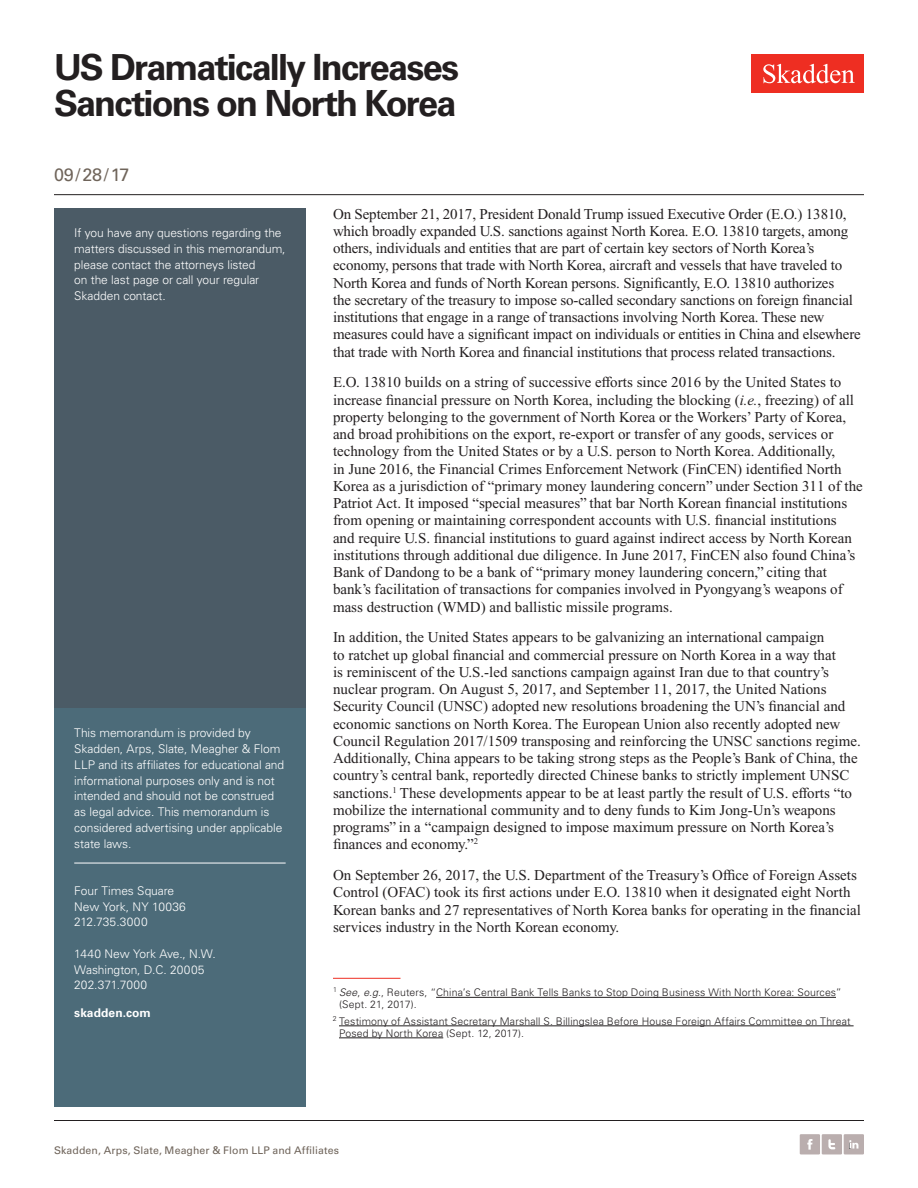
<style>
.page{position:relative;width:918px;height:1188px;background:#fff}
.page>*{position:absolute;margin:0;border:0;box-sizing:border-box;transform-origin:0 0}
.t1{font:700 36px/36px "Univers LT Std";letter-spacing:-.05em;color:#231f20}
.t2{font:18px "Univers LT Std";color:#6f645a}
.Main_Body{font:15px/17.2px "Times New Roman PS Std";color:#231f20}
.Sidebar_body_rule_be{font:300 12px/15.8px "Univers LT Std";letter-spacing:-.005em;color:#fff}
.t3{font:700 12px "Univers LT Std";letter-spacing:.01em;color:#fff}
.Footnote{font:300 10.5px/12px "Univers LT Std";letter-spacing:.015em;color:#231f20}
.Folio{font:10.5px "Univers LT Std";letter-spacing:.01em;color:#6f645a}
.s1{font-style:italic}
</style>
<div class="page">
<div style="left:752px;top:54px;width:112px;height:39px;background:#ee2e22"></div>
<svg style="left:763px;top:64px;width:92px;height:19px"></svg>
<div style="left:844px;top:1134px;width:20px;height:20px;background:#baaeae"></div>
<svg style="left:849px;top:1140px;width:9px;height:9px"></svg>
<div style="left:800px;top:1134px;width:20px;height:20px;background:#baaeae"></div>
<svg style="left:807px;top:1139px;width:5px;height:11px"></svg>
<div style="left:822px;top:1134px;width:20px;height:20px;background:#baaeae"></div>
<svg style="left:828px;top:1139px;width:7px;height:10px"></svg>
<div style="left:54px;top:208px;width:252px;height:506px;background:#4b5b66"></div>
<div style="left:54px;top:708px;width:252px;height:399px;background:#4c6b79"></div>
<hr style="left:74px;top:863px;width:212px;height:1px;background:#fff">
<hr style="left:333px;top:978px;width:67px;height:1px;background:#ee2e22">
<hr style="left:436px;top:997px;width:400px;height:1px;background:#231f20">
<hr style="left:339px;top:1025px;width:515px;height:1px;background:#231f20">
<hr style="left:339px;top:1037px;width:104px;height:1px;background:#231f20">
<hr style="left:54px;top:1120px;width:810px;height:1px;background:#231f20">
<hr style="left:54px;top:194px;width:810px;height:1px;background:#231f20">
<h1 class="t1" style="left:54px;top:50px;width:407px">US Dramatically Increases<br>Sanctions on North Korea</h1>
<p class="t2" style="left:54px;top:164px;width:77px">09/28/17</p>
<p class="Sidebar_body_rule_be" style="left:74px;top:225px;width:213px">If you have any questions regarding the matters discussed in this memorandum, please contact the attorneys listed<br>on the last page or call your regular Skadden contact.</p>
<p class="Sidebar_body_rule_be" style="left:74px;top:725px;width:212px">This memorandum is provided by Skadden, Arps, Slate, Meagher &amp; Flom LLP and its affiliates for educational and informational purposes only and is not intended and should not be construed as legal advice. This memorandum is considered advertising under applicable state laws.</p>
<p class="Sidebar_body_rule_be" style="left:74px;top:883px;width:113px">Four Times Square<br>New York, NY 10036<br>212.735.3000</p>
<p class="Sidebar_body_rule_be" style="left:74px;top:946px;width:143px">1440 New York Ave., N.W.<br>Washington, D.C. 20005<br>202.371.7000</p>
<p class="t3" style="left:74px;top:1006px;width:78px">skadden.com</p>
<p class="Main_Body" style="left:333px;top:205px;width:529px">On September 21, 2017, President Donald Trump issued Executive Order (E.O.) 13810, which broadly expanded U.S. sanctions against North Korea. E.O. 13810 targets, among others, individuals and entities that are part of certain key sectors of North Korea’s economy, persons that trade with North Korea, aircraft and vessels that have traveled to North Korea and funds of North Korean persons. Significantly, E.O. 13810 authorizes<br>the secretary of the treasury to impose so-called secondary sanctions on foreign financial institutions that engage in a range of transactions involving North Korea. These new measures could have a significant impact on individuals or entities in China and elsewhere that trade with North Korea and financial institutions that process related transactions.</p>
<p class="Main_Body" style="left:333px;top:374px;width:531px">E.O. 13810 builds on a string of successive efforts since 2016 by the United States to increase financial pressure on North Korea, including the blocking (<span class="s1">i.e.</span>, freezing) of all property belonging to the government of North Korea or the Workers’ Party of Korea, and broad prohibitions on the export, re-export or transfer of any goods, services or technology from the United States or by a U.S. person to North Korea. Additionally,<br>in June 2016, the Financial Crimes Enforcement Network (FinCEN) identified North Korea as a jurisdiction of “primary money laundering concern” under Section 311 of the Patriot Act. It imposed “special measures” that bar North Korean financial institutions from opening or maintaining correspondent accounts with U.S. financial institutions<br>and require U.S. financial institutions to guard against indirect access by North Korean institutions through additional due diligence. In June 2017, FinCEN also found China’s Bank of Dandong to be a bank of “primary money laundering concern,” citing that bank’s facilitation of transactions for companies involved in Pyongyang’s weapons of mass destruction (WMD) and ballistic missile programs.</p>
<p class="Main_Body" style="left:333px;top:629px;width:529px">In addition, the United States appears to be galvanizing an international campaign<br>to ratchet up global financial and commercial pressure on North Korea in a way that<br>is reminiscent of the U.S.-led sanctions campaign against Iran due to that country’s nuclear program. On August 5, 2017, and September 11, 2017, the United Nations Security Council (UNSC) adopted new resolutions broadening the UN’s financial and economic sanctions on North Korea. The European Union also recently adopted new Council Regulation 2017/1509 transposing and reinforcing the UNSC sanctions regime.<br>Additionally, China appears to be taking strong steps as the People’s Bank of China, the country’s central bank, reportedly directed Chinese banks to strictly implement UNSC sanctions.<sup>1</sup> These developments appear to be at least partly the result of U.S. efforts “to mobilize the international community and to deny funds to Kim Jong-Un’s weapons programs” in a “campaign designed to impose maximum pressure on North Korea’s finances and economy.”<sup>2</sup></p>
<p class="Main_Body" style="left:333px;top:867px;width:530px">On September 26, 2017, the U.S. Department of the Treasury’s Office of Foreign Assets Control (OFAC) took its first actions under E.O. 13810 when it designated eight North Korean banks and 27 representatives of North Korea banks for operating in the financial services industry in the North Korean economy.</p>
<p class="Footnote" style="left:339px;top:987px;width:504px;text-indent:-6px"><sup>1</sup> <span class="s1">See</span>, <span class="s1">e.g</span>., Reuters, “China’s Central Bank Tells Banks to Stop Doing Business With North Korea: Sources” (Sept. 21, 2017).</p>
<p class="Footnote" style="left:339px;top:1015px;width:513px;text-indent:-6px"><sup>2</sup> Testimony of Assistant Secretary Marshall S. Billingslea Before House Foreign Affairs Committee on Threat<br>Posed by North Korea (Sept. 12, 2017).</p>
<p class="Folio" style="left:54px;top:1144px;width:287px">Skadden, Arps, Slate, Meagher &amp; Flom LLP and Affiliates</p>
</div>
